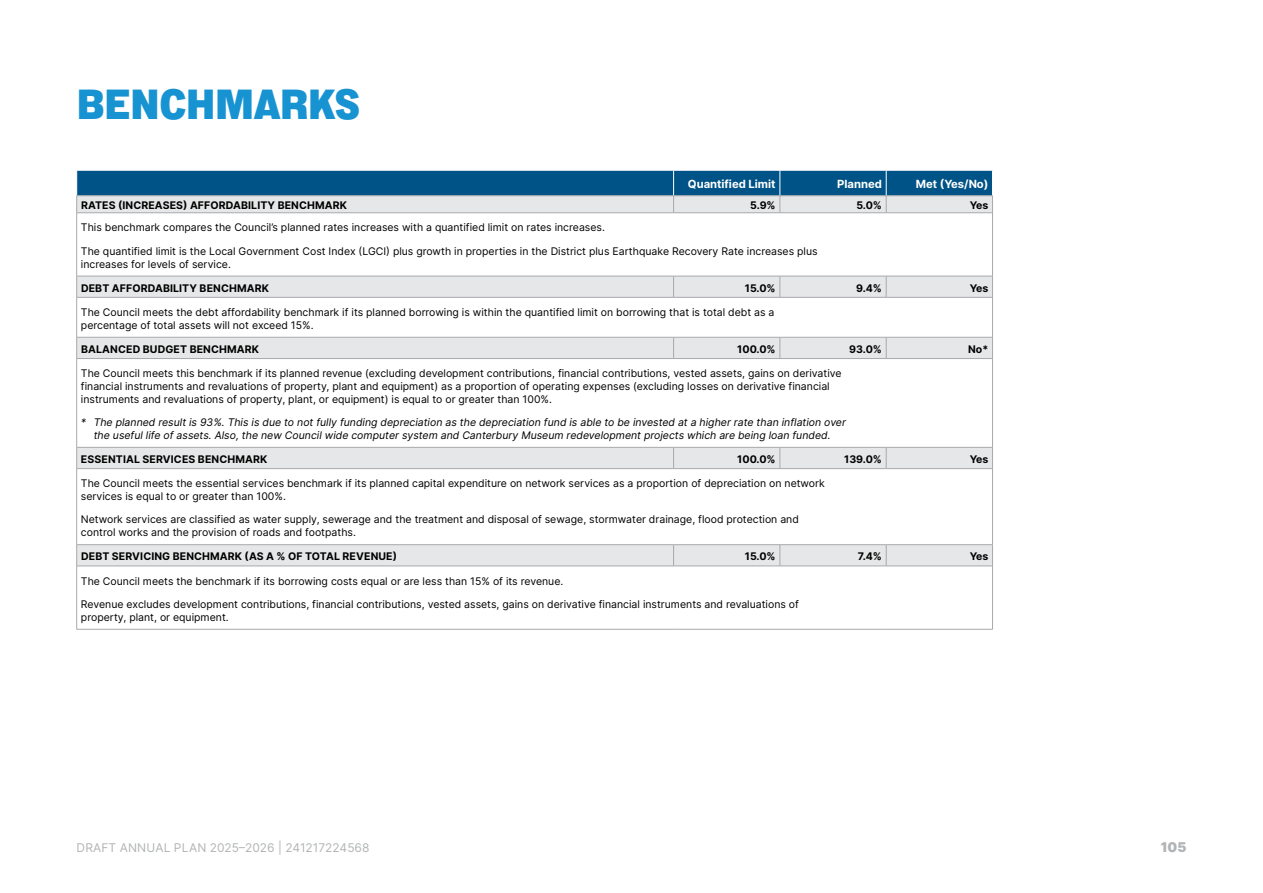
<style>
.page{position:relative;width:1263px;height:893px;background:#fff}
.page>*{position:absolute;margin:0;border:0;box-sizing:border-box;transform-origin:0 0}
.t1{font:900 42px "Lorimer No 2";letter-spacing:-.02em;color:#1893d2}
.t2{font:900 13.5px "Inter";color:#b1b4b6}
.t3{font:12px "Inter";color:#b1b4b6}
.t4{font:700 11.25px "Inter";color:#fff}
.t5{font:10.5px/12.8px "Inter";color:#000}
.t6{font:italic 10.5px/12.8px "Inter";color:#000;text-align:center}
.t7{font:700 10.5px "Inter";letter-spacing:.01em;color:#000}
</style>
<div class="page">
<svg style="left:77px;top:213px;width:915px;height:416px"></svg>
<svg style="left:673px;top:277px;width:1px;height:20px"></svg>
<svg style="left:780px;top:277px;width:1px;height:20px"></svg>
<svg style="left:886px;top:277px;width:1px;height:20px"></svg>
<svg style="left:673px;top:338px;width:1px;height:20px"></svg>
<svg style="left:780px;top:338px;width:1px;height:20px"></svg>
<svg style="left:886px;top:338px;width:1px;height:20px"></svg>
<svg style="left:673px;top:448px;width:1px;height:20px"></svg>
<svg style="left:780px;top:448px;width:1px;height:20px"></svg>
<svg style="left:886px;top:448px;width:1px;height:20px"></svg>
<svg style="left:673px;top:545px;width:1px;height:21px"></svg>
<svg style="left:780px;top:545px;width:1px;height:21px"></svg>
<svg style="left:886px;top:545px;width:1px;height:21px"></svg>
<svg style="left:76px;top:170px;width:917px;height:43px;background:#6090ae"></svg>
<hr style="left:77px;top:212px;width:597px;height:1px;background:#a7a9ac">
<hr style="left:674px;top:212px;width:106px;height:1px;background:#a7a9ac">
<hr style="left:780px;top:212px;width:106px;height:1px;background:#a7a9ac">
<hr style="left:886px;top:212px;width:107px;height:1px;background:#a7a9ac">
<hr style="left:76px;top:213px;width:1px;height:63px;background:#a7a9ac">
<hr style="left:992px;top:213px;width:1px;height:63px;background:#a7a9ac">
<hr style="left:76px;top:297px;width:1px;height:40px;background:#a7a9ac">
<hr style="left:992px;top:297px;width:1px;height:40px;background:#a7a9ac">
<hr style="left:76px;top:359px;width:1px;height:88px;background:#a7a9ac">
<hr style="left:992px;top:359px;width:1px;height:88px;background:#a7a9ac">
<hr style="left:76px;top:469px;width:1px;height:75px;background:#a7a9ac">
<hr style="left:992px;top:469px;width:1px;height:75px;background:#a7a9ac">
<hr style="left:76px;top:566px;width:1px;height:63px;background:#a7a9ac">
<hr style="left:992px;top:566px;width:1px;height:63px;background:#a7a9ac">
<hr style="left:77px;top:629px;width:597px;height:1px;background:#a7a9ac">
<hr style="left:674px;top:629px;width:106px;height:1px;background:#a7a9ac">
<hr style="left:780px;top:629px;width:106px;height:1px;background:#a7a9ac">
<hr style="left:886px;top:629px;width:107px;height:1px;background:#a7a9ac">
<hr style="left:77px;top:276px;width:597px;height:1px;background:#a7a9ac">
<svg style="left:76px;top:276px;width:1px;height:21px"></svg>
<hr style="left:674px;top:276px;width:106px;height:1px;background:#a7a9ac">
<hr style="left:780px;top:276px;width:106px;height:1px;background:#a7a9ac">
<hr style="left:886px;top:276px;width:107px;height:1px;background:#a7a9ac">
<svg style="left:992px;top:276px;width:1px;height:21px"></svg>
<hr style="left:77px;top:297px;width:597px;height:1px;background:#a7a9ac">
<hr style="left:674px;top:297px;width:106px;height:1px;background:#a7a9ac">
<hr style="left:780px;top:297px;width:106px;height:1px;background:#a7a9ac">
<hr style="left:886px;top:297px;width:107px;height:1px;background:#a7a9ac">
<hr style="left:77px;top:337px;width:597px;height:1px;background:#a7a9ac">
<svg style="left:76px;top:337px;width:1px;height:21px"></svg>
<hr style="left:674px;top:337px;width:106px;height:1px;background:#a7a9ac">
<hr style="left:780px;top:337px;width:106px;height:1px;background:#a7a9ac">
<hr style="left:886px;top:337px;width:107px;height:1px;background:#a7a9ac">
<svg style="left:992px;top:337px;width:1px;height:21px"></svg>
<hr style="left:77px;top:358px;width:597px;height:1px;background:#a7a9ac">
<hr style="left:674px;top:358px;width:106px;height:1px;background:#a7a9ac">
<hr style="left:780px;top:358px;width:106px;height:1px;background:#a7a9ac">
<hr style="left:886px;top:358px;width:107px;height:1px;background:#a7a9ac">
<hr style="left:77px;top:447px;width:597px;height:1px;background:#a7a9ac">
<svg style="left:76px;top:447px;width:1px;height:21px"></svg>
<hr style="left:674px;top:447px;width:106px;height:1px;background:#a7a9ac">
<hr style="left:780px;top:447px;width:106px;height:1px;background:#a7a9ac">
<hr style="left:886px;top:447px;width:107px;height:1px;background:#a7a9ac">
<svg style="left:992px;top:447px;width:1px;height:21px"></svg>
<hr style="left:77px;top:468px;width:597px;height:1px;background:#a7a9ac">
<hr style="left:674px;top:468px;width:106px;height:1px;background:#a7a9ac">
<hr style="left:780px;top:468px;width:106px;height:1px;background:#a7a9ac">
<hr style="left:886px;top:468px;width:107px;height:1px;background:#a7a9ac">
<hr style="left:77px;top:544px;width:597px;height:1px;background:#a7a9ac">
<svg style="left:76px;top:545px;width:1px;height:21px"></svg>
<hr style="left:674px;top:544px;width:106px;height:1px;background:#a7a9ac">
<hr style="left:780px;top:544px;width:106px;height:1px;background:#a7a9ac">
<hr style="left:886px;top:544px;width:107px;height:1px;background:#a7a9ac">
<svg style="left:992px;top:545px;width:1px;height:21px"></svg>
<hr style="left:77px;top:566px;width:597px;height:1px;background:#a7a9ac">
<hr style="left:674px;top:566px;width:106px;height:1px;background:#a7a9ac">
<hr style="left:780px;top:566px;width:106px;height:1px;background:#a7a9ac">
<hr style="left:886px;top:566px;width:107px;height:1px;background:#a7a9ac">
<h1 class="t1" style="left:77px;top:79px;width:285px">BENCHMARKS</h1>
<p class="t4" style="left:688px;top:176px;width:89px">Quantified Limit</p>
<p class="t4" style="left:837px;top:176px;width:46px">Planned</p>
<p class="t4" style="left:916px;top:176px;width:74px">Met (Yes/No)</p>
<p class="t7" style="left:81px;top:198px;width:268px">RATES (INCREASES) AFFORDABILITY BENCHMARK</p>
<p class="t7" style="left:750px;top:198px;width:27px">5.9%</p>
<p class="t7" style="left:856px;top:198px;width:27px">5.0%</p>
<p class="t7" style="left:970px;top:198px;width:20px">Yes</p>
<p class="t5" style="left:81px;top:221px;width:525px">This benchmark compares the Council’s planned rates increases with a quantified limit on rates increases.</p>
<p class="t5" style="left:81px;top:244px;width:738px">The quantified limit is the Local Government Cost Index (LGCI) plus growth in properties in the District plus Earthquake Recovery Rate increases plus increases for levels of service.</p>
<p class="t7" style="left:81px;top:280px;width:189px">DEBT AFFORDABILITY BENCHMARK</p>
<p class="t7" style="left:745px;top:280px;width:32px">15.0%</p>
<p class="t7" style="left:856px;top:280px;width:27px">9.4%</p>
<p class="t7" style="left:970px;top:280px;width:20px">Yes</p>
<p class="t5" style="left:81px;top:306px;width:695px">The Council meets the debt affordability benchmark if its planned borrowing is within the quantified limit on borrowing that is total debt as a percentage of total assets will not exceed 15%.</p>
<p class="t7" style="left:81px;top:341px;width:180px">BALANCED BUDGET BENCHMARK</p>
<p class="t7" style="left:737px;top:341px;width:40px">100.0%</p>
<p class="t7" style="left:849px;top:341px;width:34px">93.0%</p>
<p class="t7" style="left:968px;top:341px;width:22px">No*</p>
<p class="t5" style="left:81px;top:367px;width:762px">The Council meets this benchmark if its planned revenue (excluding development contributions, financial contributions, vested assets, gains on derivative financial instruments and revaluations of property, plant and equipment) as a proportion of operating expenses (excluding losses on derivative financial instruments and revaluations of property, plant, or equipment) is equal to or greater than 100%.</p>
<p class="t6" style="left:81px;top:416px;width:767px">* The planned result is 93%. This is due to not fully funding depreciation as the depreciation fund is able to be invested at a higher rate than inflation over the useful life of assets. Also, the new Council wide computer system and Canterbury Museum redevelopment projects which are being loan funded.</p>
<p class="t7" style="left:81px;top:451px;width:188px">ESSENTIAL SERVICES BENCHMARK</p>
<p class="t7" style="left:737px;top:451px;width:40px">100.0%</p>
<p class="t7" style="left:844px;top:451px;width:39px">139.0%</p>
<p class="t7" style="left:970px;top:451px;width:20px">Yes</p>
<p class="t5" style="left:81px;top:477px;width:745px">The Council meets the essential services benchmark if its planned capital expenditure on network services as a proportion of depreciation on network services is equal to or greater than 100%.</p>
<p class="t5" style="left:81px;top:513px;width:719px">Network services are classified as water supply, sewerage and the treatment and disposal of sewage, stormwater drainage, flood protection and control works and the provision of roads and footpaths.</p>
<p class="t7" style="left:81px;top:549px;width:317px">DEBT SERVICING BENCHMARK (AS A % OF TOTAL REVENUE)</p>
<p class="t7" style="left:745px;top:549px;width:32px">15.0%</p>
<p class="t7" style="left:858px;top:549px;width:26px">7.4%</p>
<p class="t7" style="left:970px;top:549px;width:20px">Yes</p>
<p class="t5" style="left:81px;top:574px;width:484px">The Council meets the benchmark if its borrowing costs equal or are less than 15% of its revenue.</p>
<p class="t5" style="left:81px;top:598px;width:719px">Revenue excludes development contributions, financial contributions, vested assets, gains on derivative financial instruments and revaluations of property, plant, or equipment.</p>
<p class="t3" style="left:77px;top:839px;width:294px">DRAFT ANNUAL PLAN 2025–2026 | 241217224568</p>
<p class="t2" style="left:1161px;top:837px;width:27px">105</p>
</div>
